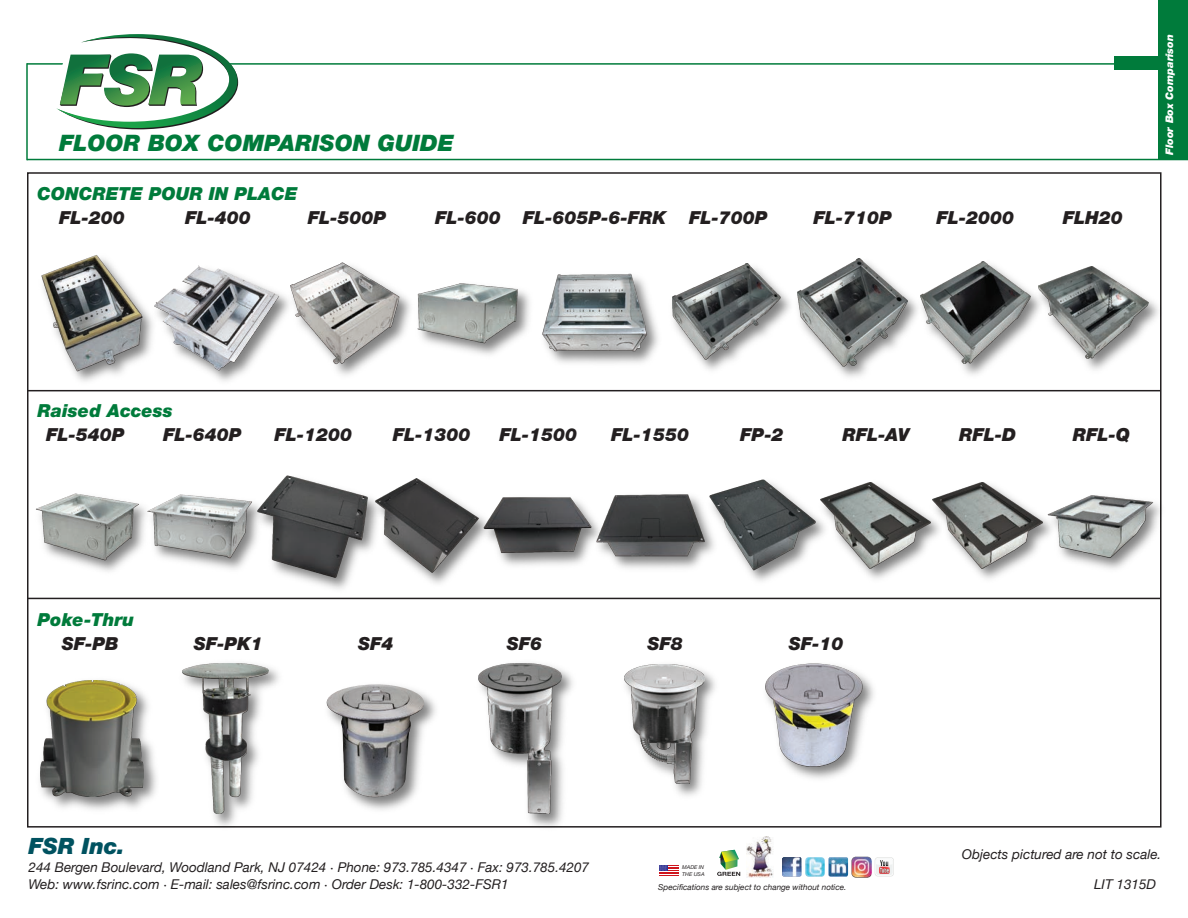
<style>
.page{position:relative;width:1188px;height:918px;background:#fff}
.page>*{position:absolute;margin:0;border:0;box-sizing:border-box;transform-origin:0 0}
.t1{font:italic 900 22.65px "Helvetica Neue LT Std";color:#007b3b}
.t2{font:italic 900 22.5px "Helvetica Neue LT Std";color:#005260}
.t3{font:italic 900 18px "Helvetica Neue LT Std";color:#231f20}
.t4{font:italic 900 18px "Helvetica Neue LT Std";color:#007b3b}
.t5{font:italic 13.5px/17.7px "Helvetica Neue";color:#231f20}
.t6{font:italic 900 10.5px "Helvetica Neue LT Std";color:#fff}
.t7{font:italic 8.1px "Helvetica Neue";color:#231f20}
.t8{font:italic 5.25px/6.4px "Helvetica Neue";color:#231f20}
</style>
<div class="page">
<svg style="left:659px;top:865px;width:20px;height:11px"></svg>
<svg style="left:717px;top:850px;width:23px;height:26px"></svg>
<img style="left:746px;top:836px;width:27px;height:42px">
<img style="left:782px;top:857px;width:20px;height:20px">
<img style="left:828px;top:857px;width:20px;height:20px">
<img style="left:805px;top:857px;width:20px;height:20px;border-radius:4px">
<img style="left:851px;top:857px;width:20px;height:20px">
<div style="left:875px;top:857px;width:19px;height:20px;background:#e2e3e2;border-radius:3px"></div>
<div style="left:875px;top:858px;width:18px;height:18px;background:#fff;border-radius:3px"></div>
<div style="left:876px;top:858px;width:17px;height:17px;background:#edf0f0;border-radius:3px"></div>
<svg style="left:876px;top:858px;width:17px;height:16px"></svg>
<hr style="left:27px;top:63px;width:1091px;height:2px;background:#007b3b">
<div style="left:1115px;top:56px;width:44px;height:14px;background:#007b3b"></div>
<hr style="left:26px;top:63px;width:2px;height:97px;background:#007b3b">
<hr style="left:27px;top:159px;width:1161px;height:1px;background:#007b3b">
<div style="left:1158px;top:0;width:30px;height:160px;background:#007b3b"></div>
<svg style="left:56px;top:34px;width:182px;height:95px"></svg>
<img style="left:31px;top:372px;width:103px;height:20px">
<img style="left:41px;top:255px;width:93px;height:117px">
<img style="left:305px;top:294px;width:101px;height:98px">
<img style="left:305px;top:262px;width:95px;height:104px">
<img style="left:134px;top:279px;width:171px;height:113px">
<img style="left:154px;top:265px;width:126px;height:106px">
<img style="left:542px;top:306px;width:122px;height:86px">
<img style="left:542px;top:273px;width:108px;height:89px">
<img style="left:406px;top:292px;width:136px;height:100px">
<img style="left:413px;top:283px;width:110px;height:65px">
<img style="left:664px;top:263px;width:127px;height:129px">
<img style="left:673px;top:264px;width:108px;height:96px">
<img style="left:791px;top:258px;width:122px;height:134px">
<img style="left:798px;top:259px;width:110px;height:107px">
<img style="left:30px;top:695px;width:134px;height:133px">
<img style="left:40px;top:680px;width:104px;height:117px">
<img style="left:164px;top:667px;width:136px;height:161px">
<img style="left:182px;top:663px;width:87px;height:151px">
<img style="left:314px;top:694px;width:136px;height:134px">
<img style="left:326px;top:684px;width:98px;height:113px">
<img style="left:458px;top:669px;width:136px;height:159px">
<img style="left:479px;top:663px;width:82px;height:151px">
<img style="left:603px;top:671px;width:136px;height:157px">
<img style="left:625px;top:664px;width:79px;height:120px">
<img style="left:752px;top:680px;width:136px;height:148px">
<img style="left:759px;top:663px;width:109px;height:113px">
<img style="left:913px;top:292px;width:119px;height:100px">
<img style="left:920px;top:261px;width:110px;height:103px">
<img style="left:1032px;top:229px;width:130px;height:181px">
<img style="left:1039px;top:267px;width:110px;height:91px">
<img style="left:27px;top:442px;width:111px;height:180px">
<img style="left:33px;top:487px;width:105px;height:77px">
<img style="left:138px;top:503px;width:113px;height:97px">
<img style="left:145px;top:494px;width:106px;height:66px">
<img style="left:251px;top:501px;width:117px;height:99px">
<img style="left:258px;top:475px;width:110px;height:102px">
<img style="left:368px;top:478px;width:108px;height:122px">
<img style="left:376px;top:479px;width:100px;height:94px">
<img style="left:476px;top:513px;width:112px;height:87px">
<img style="left:483px;top:497px;width:105px;height:57px">
<img style="left:588px;top:512px;width:113px;height:88px">
<img style="left:595px;top:494px;width:106px;height:63px">
<img style="left:701px;top:479px;width:112px;height:121px">
<img style="left:708px;top:480px;width:105px;height:91px">
<img style="left:813px;top:515px;width:113px;height:85px">
<img style="left:820px;top:482px;width:106px;height:86px">
<img style="left:926px;top:498px;width:112px;height:102px">
<img style="left:933px;top:482px;width:105px;height:86px">
<img style="left:1038px;top:442px;width:124px;height:180px">
<img style="left:1045px;top:491px;width:110px;height:68px">
<hr style="left:27px;top:598px;width:1134px;height:1px;background:#231f20">
<hr style="left:27px;top:390px;width:1134px;height:1px;background:#231f20">
<h1 class="t1" style="left:59px;top:135px;width:396px">FLOOR BOX COMPARISON GUIDE</h1>
<h3 class="t4" style="left:37px;top:187px;width:262px">CONCRETE POUR IN PLACE</h3>
<h3 class="t3" style="left:185px;top:211px;width:67px">FL-400</h3>
<h3 class="t3" style="left:435px;top:211px;width:67px">FL-600</h3>
<h3 class="t3" style="left:59px;top:211px;width:67px">FL-200</h3>
<h3 class="t3" style="left:308px;top:211px;width:80px">FL-500P</h3>
<h3 class="t3" style="left:523px;top:211px;width:145px">FL-605P-6-FRK</h3>
<h3 class="t3" style="left:689px;top:211px;width:80px">FL-700P</h3>
<h3 class="t3" style="left:813px;top:211px;width:80px">FL-710P</h3>
<h3 class="t3" style="left:936px;top:211px;width:79px">FL-2000</h3>
<h3 class="t3" style="left:1063px;top:211px;width:62px">FLH20</h3>
<p class="t6" style="left:1166px;top:155px;width:122px;rotate:-90deg">Floor Box Comparison</p>
<h3 class="t4" style="left:38px;top:404px;width:137px">Raised Access</h3>
<h3 class="t3" style="left:46px;top:428px;width:80px">FL-540P</h3>
<h3 class="t3" style="left:163px;top:428px;width:80px">FL-640P</h3>
<h3 class="t3" style="left:274px;top:428px;width:79px">FL-1200</h3>
<h3 class="t3" style="left:393px;top:428px;width:79px">FL-1300</h3>
<h3 class="t3" style="left:500px;top:428px;width:79px">FL-1500</h3>
<h3 class="t3" style="left:611px;top:428px;width:79px">FL-1550</h3>
<h3 class="t3" style="left:740px;top:428px;width:45px">FP-2</h3>
<h3 class="t3" style="left:842px;top:428px;width:68px">RFL-AV</h3>
<h3 class="t3" style="left:959px;top:428px;width:59px">RFL-D</h3>
<h3 class="t3" style="left:1073px;top:428px;width:59px">RFL-Q</h3>
<h3 class="t4" style="left:38px;top:613px;width:98px">Poke-Thru</h3>
<h3 class="t3" style="left:62px;top:637px;width:58px">SF-PB</h3>
<h3 class="t3" style="left:194px;top:637px;width:71px">SF-PK1</h3>
<h3 class="t3" style="left:358px;top:637px;width:37px">SF4</h3>
<h3 class="t3" style="left:507px;top:637px;width:37px">SF6</h3>
<h3 class="t3" style="left:647px;top:637px;width:37px">SF8</h3>
<h3 class="t3" style="left:789px;top:637px;width:56px">SF-10</h3>
<h2 class="t2" style="left:28px;top:838px;width:98px">FSR Inc.</h2>
<p class="t5" style="left:28px;top:858px;width:562px">244 Bergen Boulevard, Woodland Park, NJ 07424 · Phone: 973.785.4347 · Fax: 973.785.4207<br>Web: www.fsrinc.com · E-mail: sales@fsrinc.com · Order Desk: 1-800-332-FSR1</p>
<p class="t8" style="left:682px;top:865px;width:24px">MADE IN<br>THE USA</p>
<p class="t7" style="left:658px;top:882px;width:190px">Specifications are subject to change without notice.</p>
<p class="t5" style="left:962px;top:845px;width:201px">Objects pictured are not to scale.</p>
<p class="t5" style="left:1094px;top:875px;width:64px">LIT 1315D</p>
</div>
